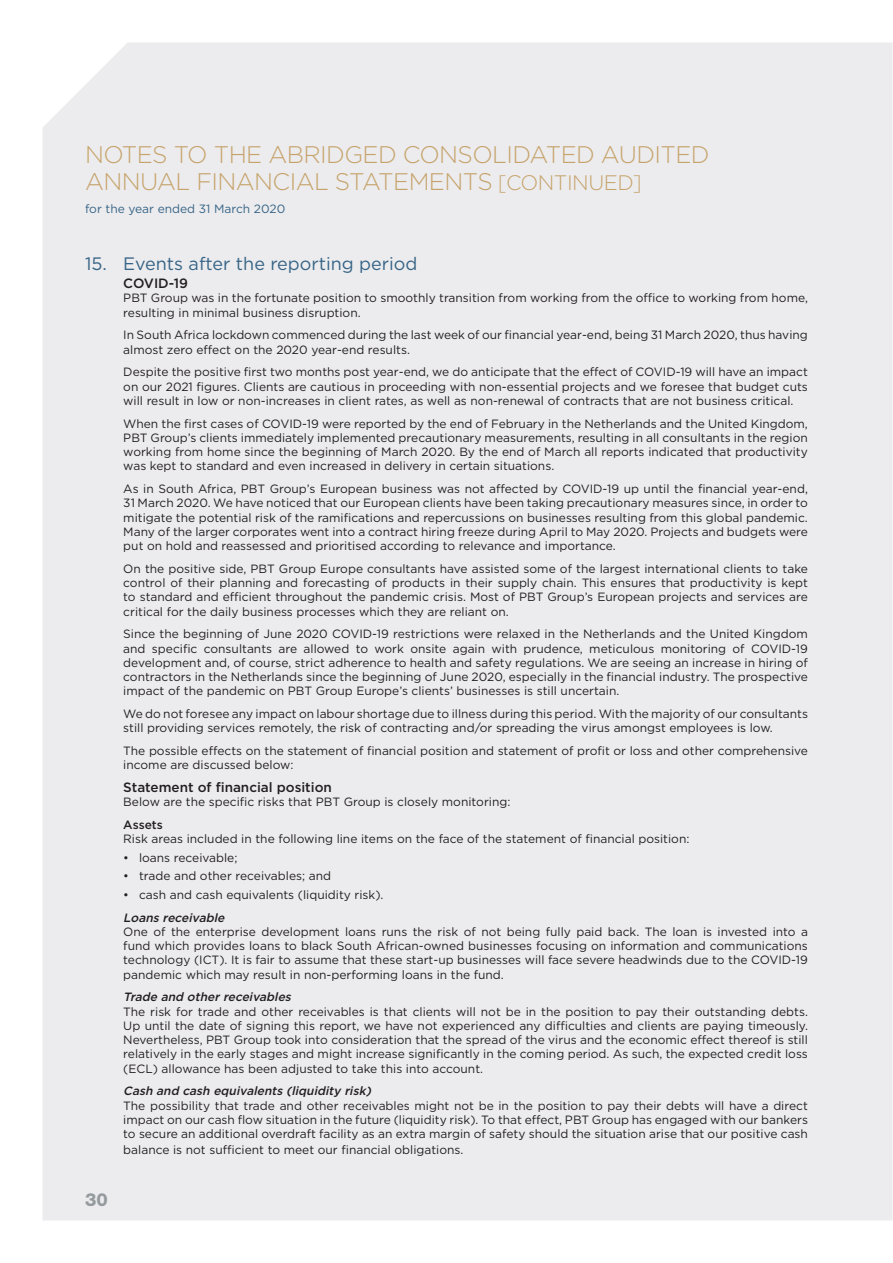
<style>
.page{position:relative;width:893px;height:1263px;background:#fff}
.page>*{position:absolute;margin:0;border:0;box-sizing:border-box;transform-origin:0 0}
.t1{font:300 24px/27px "Gotham";letter-spacing:-.025em;color:#c6a36b}
.t2{font:18px "Gotham";color:#376486}
.t3{font:800 18px "Helvetica Neue LT Std";color:#949a9d}
.t4{font:500 13.5px "Gotham";color:#231f20}
.t5{font:12px/14.2px "Gotham";color:#231f20;text-align:justify}
.t6{font:italic 500 12px "Gotham";color:#231f20}
.t7{font:12px "Gotham";color:#376486}
.t8{font:500 12px "Gotham";color:#231f20}
.s1{font-size:21px}
</style>
<div class="page">
<div style="left:43px;top:43px;width:849px;height:1177px;background:#ececee"></div>
<h1 class="t1" style="left:85px;top:141px;width:626px">NOTES TO THE ABRIDGED CONSOLIDATED AUDITED<br>ANNUAL FINANCIAL STATEMENTS <span class="s1">[CONTINUED]</span></h1>
<p class="t7" style="left:85px;top:201px;width:202px">for the year ended 31 March 2020</p>
<h2 class="t2" style="left:85px;top:252px;width:334px">15. Events after the reporting period</h2>
<p class="t4" style="left:123px;top:274px;width:66px">COVID-19</p>
<p class="t5" style="left:123px;top:291px;width:686px">PBT Group was in the fortunate position to smoothly transition from working from the office to working from home, resulting in minimal business disruption.</p>
<p class="t5" style="left:123px;top:328px;width:686px">In South Africa lockdown commenced during the last week of our financial year-end, being 31 March 2020, thus having almost zero effect on the 2020 year-end results.</p>
<p class="t5" style="left:123px;top:365px;width:686px">Despite the positive first two months post year-end, we do anticipate that the effect of COVID-19 will have an impact on our 2021 figures. Clients are cautious in proceeding with non-essential projects and we foresee that budget cuts will result in low or non-increases in client rates, as well as non-renewal of contracts that are not business critical.</p>
<p class="t5" style="left:123px;top:416px;width:686px">When the first cases of COVID-19 were reported by the end of February in the Netherlands and the United Kingdom, PBT Group’s clients immediately implemented precautionary measurements, resulting in all consultants in the region working from home since the beginning of March 2020. By the end of March all reports indicated that productivity was kept to standard and even increased in delivery in certain situations.</p>
<p class="t5" style="left:123px;top:481px;width:686px">As in South Africa, PBT Group’s European business was not affected by COVID-19 up until the financial year-end, 31 March 2020. We have noticed that our European clients have been taking precautionary measures since, in order to mitigate the potential risk of the ramifications and repercussions on businesses resulting from this global pandemic.<br>Many of the larger corporates went into a contract hiring freeze during April to May 2020. Projects and budgets were put on hold and reassessed and prioritised according to relevance and importance.</p>
<p class="t5" style="left:123px;top:561px;width:686px">On the positive side, PBT Group Europe consultants have assisted some of the largest international clients to take control of their planning and forecasting of products in their supply chain. This ensures that productivity is kept to standard and efficient throughout the pandemic crisis. Most of PBT Group’s European projects and services are critical for the daily business processes which they are reliant on.</p>
<p class="t5" style="left:123px;top:627px;width:686px">Since the beginning of June 2020 COVID-19 restrictions were relaxed in the Netherlands and the United Kingdom and specific consultants are allowed to work onsite again with prudence, meticulous monitoring of COVID-19 development and, of course, strict adherence to health and safety regulations. We are seeing an increase in hiring of contractors in the Netherlands since the beginning of June 2020, especially in the financial industry. The prospective impact of the pandemic on PBT Group Europe’s clients’ businesses is still uncertain.</p>
<p class="t5" style="left:123px;top:706px;width:686px">We do not foresee any impact on labour shortage due to illness during this period. With the majority of our consultants still providing services remotely, the risk of contracting and/or spreading the virus amongst employees is low.</p>
<p class="t5" style="left:123px;top:743px;width:686px">The possible effects on the statement of financial position and statement of profit or loss and other comprehensive income are discussed below:</p>
<p class="t4" style="left:123px;top:778px;width:210px">Statement of financial position</p>
<p class="t5" style="left:123px;top:795px;width:389px">Below are the specific risks that PBT Group is closely monitoring:</p>
<p class="t8" style="left:123px;top:817px;width:41px">Assets</p>
<p class="t5" style="left:123px;top:832px;width:568px">Risk areas included in the following line items on the face of the statement of financial position:</p>
<p class="t5" style="left:123px;top:850px;width:116px">• loans receivable;</p>
<p class="t5" style="left:123px;top:869px;width:209px">• trade and other receivables; and</p>
<p class="t5" style="left:123px;top:887px;width:262px">• cash and cash equivalents (liquidity risk).</p>
<p class="t6" style="left:123px;top:909px;width:106px">Loansreceivable</p>
<p class="t5" style="left:123px;top:924px;width:686px">One of the enterprise development loans runs the risk of not being fully paid back. The loan is invested into a fund which provides loans to black South African-owned businesses focusing on information and communications technology (ICT). It is fair to assume that these start-up businesses will face severe headwinds due to the COVID-19 pandemic which may result in non-performing loans in the fund.</p>
<p class="t6" style="left:123px;top:989px;width:172px">Trade and otherreceivables</p>
<p class="t5" style="left:123px;top:1004px;width:686px">The risk for trade and other receivables is that clients will not be in the position to pay their outstanding debts.<br>Up until the date of signing this report, we have not experienced any difficulties and clients are paying timeously.<br>Nevertheless, PBT Group took into consideration that the spread of the virus and the economic effect thereof is still relatively in the early stages and might increase significantly in the coming period. As such, the expected credit loss (ECL) allowance has been adjusted to take this into account.</p>
<p class="t6" style="left:123px;top:1083px;width:252px">Cash and cash equivalents(liquidity risk)</p>
<p class="t5" style="left:123px;top:1098px;width:686px">The possibility that trade and other receivables might not be in the position to pay their debts will have a direct impact on our cash flow situation in the future (liquidity risk). To that effect, PBT Group has engaged with our bankers to secure an additional overdraft facility as an extra margin of safety should the situation arise that our positive cash</p>
<p class="t5" style="left:123px;top:1142px;width:342px">balance is not sufficient to meet our financial obligations.</p>
<h2 class="t3" style="left:85px;top:1188px;width:24px">30</h2>
</div>
